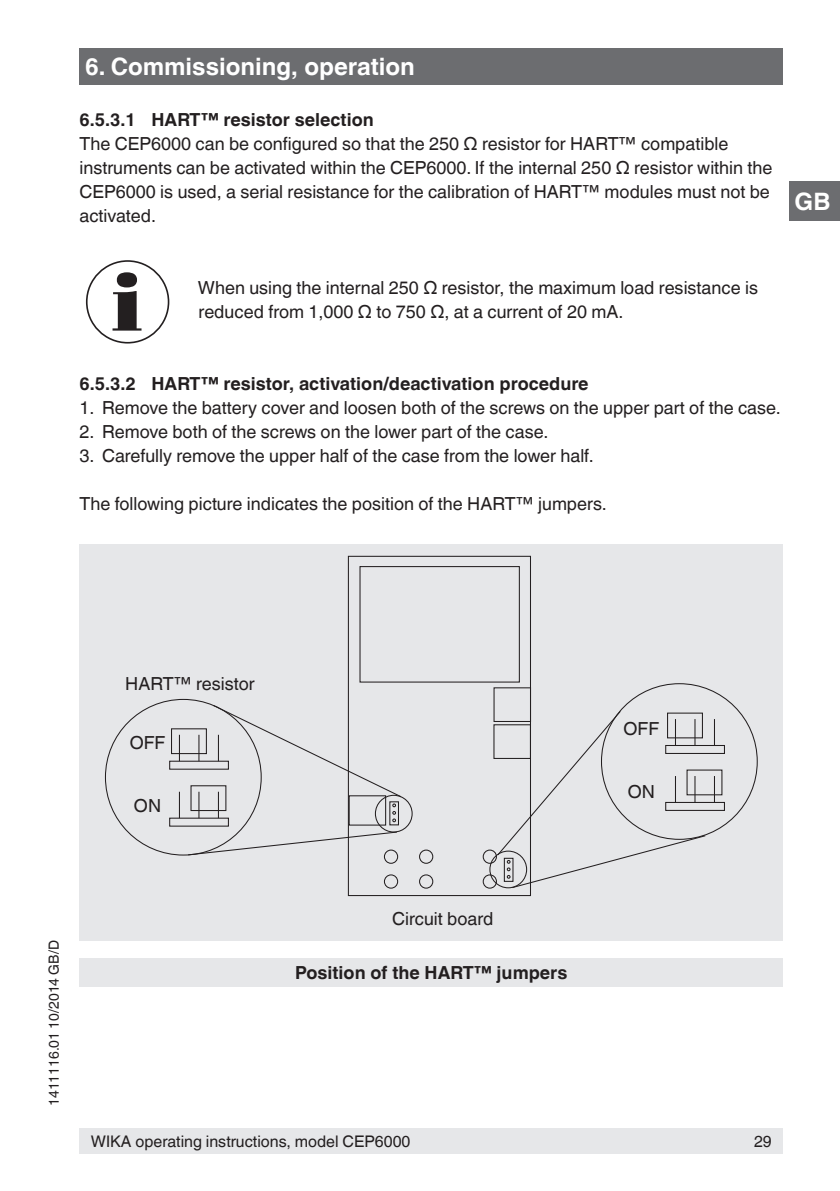
<style>
.page{position:relative;width:840px;height:1191px;background:#fff}
.page>*{position:absolute;margin:0;border:0;box-sizing:border-box;transform-origin:0 0}
.t1{font:700 24px "Helvetica World";color:#fff}
.t2{font:18px/24px "Helvetica World";color:#231f20}
.t3{font:700 18px "Helvetica World";color:#231f20}
.t4{font:16px "Helvetica World";color:#231f20}
.t5{font:14px "Helvetica World";color:#231f20}
</style>
<div class="page">
<div style="left:79px;top:1128px;width:703px;height:26px;background:#e6e7e9"></div>
<div style="left:79px;top:48px;width:703px;height:37px;background:#6c6d70"></div>
<div style="left:788px;top:181px;width:51px;height:40px;background:#6c6d70"></div>
<div style="left:79px;top:544px;width:703px;height:397px;background:#e6e7e9"></div>
<div style="left:347px;top:556px;width:183px;height:340px;border:1px solid #231f20"></div>
<div style="left:389px;top:801px;width:10px;height:24px;border:1px solid #231f20"></div>
<div style="left:374px;top:795px;width:38px;height:37px;border:1px solid #231f20;border-radius:50%"></div>
<div style="left:169px;top:760px;width:60px;height:9px;border:1px solid #231f20"></div>
<svg style="left:179px;top:735px;width:1px;height:26px"></svg>
<svg style="left:198px;top:735px;width:1px;height:26px"></svg>
<div style="left:171px;top:728px;width:36px;height:26px;border:1px solid #231f20"></div>
<svg style="left:179px;top:791px;width:1px;height:27px"></svg>
<svg style="left:198px;top:791px;width:1px;height:27px"></svg>
<div style="left:190px;top:785px;width:36px;height:26px;border:1px solid #231f20"></div>
<svg style="left:212px;top:704px;width:190px;height:118px"></svg>
<svg style="left:187px;top:831px;width:211px;height:25px"></svg>
<div style="left:383px;top:849px;width:15px;height:14px;border:1px solid #231f20;border-radius:50%"></div>
<div style="left:383px;top:874px;width:15px;height:14px;border:1px solid #231f20;border-radius:50%"></div>
<div style="left:419px;top:849px;width:14px;height:14px;border:1px solid #231f20;border-radius:50%"></div>
<div style="left:419px;top:874px;width:14px;height:14px;border:1px solid #231f20;border-radius:50%"></div>
<div style="left:482px;top:849px;width:14px;height:14px;border:1px solid #231f20;border-radius:50%"></div>
<div style="left:482px;top:874px;width:14px;height:14px;border:1px solid #231f20;border-radius:50%"></div>
<div style="left:489px;top:850px;width:38px;height:38px;border:1px solid #231f20;border-radius:50%"></div>
<div style="left:664px;top:745px;width:60px;height:9px;border:1px solid #231f20"></div>
<div style="left:664px;top:802px;width:60px;height:9px;border:1px solid #231f20"></div>
<svg style="left:496px;top:710px;width:210px;height:179px"></svg>
<div style="left:79px;top:958px;width:703px;height:28px;background:#e6e7e9"></div>
<svg style="left:112px;top:272px;width:29px;height:58px"></svg>
<div style="left:86px;top:260px;width:83px;height:83px;border:2px solid #231f20;border-radius:50%"></div>
<h1 class="t1" style="left:85px;top:53px;width:331px">6. Commissioning, operation</h1>
<p class="t3" style="left:79px;top:110px;width:295px">6.5.3.1 HART™ resistor selection</p>
<p class="t2" style="left:79px;top:132px;width:694px">The CEP6000 can be configured so that the 250 Ω resistor for HART™ compatible instruments can be activated within the CEP6000. If the internal 250 Ω resistor within the CEP6000 is used, a serial resistance for the calibration of HART™ modules must not be activated.</p>
<h1 class="t1" style="left:794px;top:188px;width:37px">GB</h1>
<p class="t2" style="left:198px;top:276px;width:561px">When using the internal 250 Ω resistor, the maximum load resistance is reduced from 1,000 Ω to 750 Ω, at a current of 20 mA.</p>
<p class="t3" style="left:79px;top:374px;width:510px">6.5.3.2 HART™ resistor, activation/deactivation procedure</p>
<p class="t2" style="left:79px;top:396px;width:702px">1. Remove the battery cover and loosen both of the screws on the upper part of the case.</p>
<p class="t2" style="left:79px;top:420px;width:470px">2. Remove both of the screws on the lower part of the case.</p>
<p class="t2" style="left:79px;top:444px;width:515px">3. Carefully remove the upper half of the case from the lower half.</p>
<p class="t2" style="left:79px;top:492px;width:528px">The following picture indicates the position of the HART™ jumpers.</p>
<p class="t2" style="left:125px;top:671px;width:131px">HART™ resistor</p>
<p class="t2" style="left:130px;top:731px;width:37px">OFF</p>
<p class="t2" style="left:134px;top:793px;width:29px">ON</p>
<p class="t2" style="left:623px;top:717px;width:37px">OFF</p>
<p class="t2" style="left:627px;top:779px;width:29px">ON</p>
<p class="t5" style="left:46px;top:1106px;width:167px;rotate:-90deg">1411116.01 10/2014 GB/D</p>
<p class="t2" style="left:392px;top:907px;width:103px">Circuit board</p>
<p class="t3" style="left:295px;top:962px;width:273px">Position of the HART™ jumpers</p>
<p class="t4" style="left:91px;top:1132px;width:321px">WIKA operating instructions, model CEP6000</p>
<p class="t4" style="left:753px;top:1132px;width:19px">29</p>
</div>
